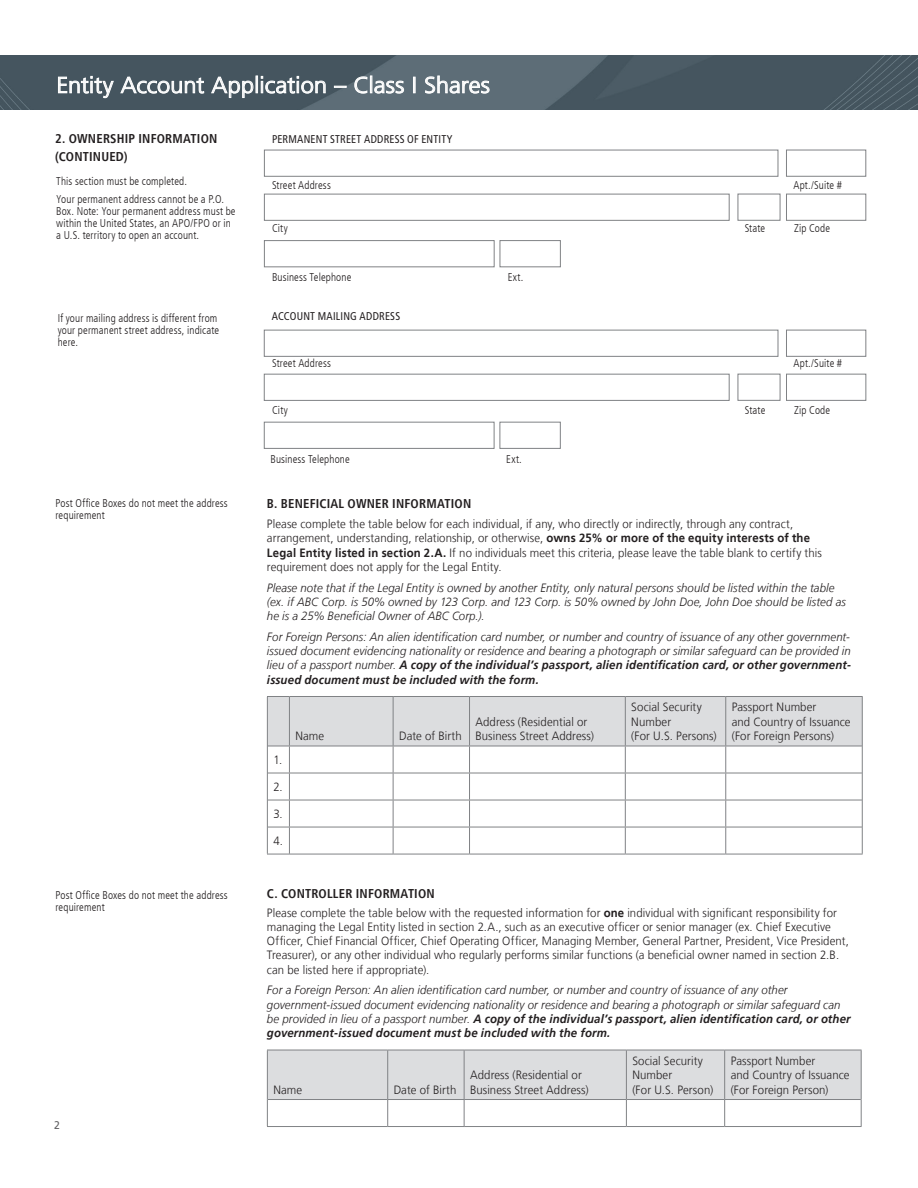
<style>
.page{position:relative;width:918px;height:1188px;background:#fff}
.page>*{position:absolute;margin:0;border:0;box-sizing:border-box;transform-origin:0 0}
.t1{font:300 22.5px "Frutiger LT";color:#fff;scale:1.05 1}
.t2{font:700 condensed 12.75px/18px "Frutiger LT";letter-spacing:.015em;color:#231f20}
.t3{font:300 12px/14.2px "Frutiger LT";letter-spacing:.01em;color:#231f20;scale:.95 1}
.t4{font:italic 300 12px/14.2px "Frutiger LT";letter-spacing:.005em;color:#231f20;scale:.95 1}
.t5{font:300 condensed 11.25px/12px "Frutiger LT";letter-spacing:.015em;color:#231f20}
.t6{font:condensed 11.25px "Frutiger LT";letter-spacing:.02em;color:#231f20}
.t7{font:11.25px "Frutiger LT";color:#5f5f62;scale:.92 1}
.s1{font-weight:700}
</style>
<div class="page">
<img style="left:0;top:55px;width:918px;height:55px">
<svg style="left:58px;top:76px;width:56px;height:22px"></svg>
<svg style="left:121px;top:77px;width:83px;height:16px"></svg>
<svg style="left:211px;top:76px;width:115px;height:22px;background:#748087"></svg>
<svg style="left:334px;top:86px;width:12px;height:2px"></svg>
<svg style="left:355px;top:76px;width:49px;height:17px"></svg>
<svg style="left:413px;top:77px;width:2px;height:16px"></svg>
<svg style="left:425px;top:76px;width:64px;height:17px"></svg>
<div style="left:264px;top:150px;width:514px;height:27px;border:1px solid #808285"></div>
<div style="left:786px;top:150px;width:80px;height:27px;border:1px solid #808285"></div>
<div style="left:264px;top:194px;width:466px;height:27px;border:1px solid #808285"></div>
<div style="left:786px;top:194px;width:80px;height:27px;border:1px solid #808285"></div>
<div style="left:738px;top:194px;width:42px;height:27px;border:1px solid #808285"></div>
<div style="left:264px;top:240px;width:231px;height:27px;border:1px solid #808285"></div>
<div style="left:500px;top:240px;width:61px;height:27px;border:1px solid #808285"></div>
<div style="left:264px;top:330px;width:514px;height:27px;border:1px solid #808285"></div>
<div style="left:786px;top:330px;width:80px;height:27px;border:1px solid #808285"></div>
<div style="left:264px;top:374px;width:466px;height:27px;border:1px solid #808285"></div>
<div style="left:786px;top:374px;width:80px;height:27px;border:1px solid #808285"></div>
<div style="left:738px;top:374px;width:42px;height:27px;border:1px solid #808285"></div>
<div style="left:264px;top:422px;width:230px;height:27px;border:1px solid #808285"></div>
<div style="left:500px;top:422px;width:61px;height:27px;border:1px solid #808285"></div>
<svg style="left:267px;top:696px;width:596px;height:159px"></svg>
<svg style="left:267px;top:1050px;width:595px;height:76px"></svg>
<hr style="left:268px;top:1099px;width:120px;height:1px;background:#808285">
<hr style="left:388px;top:1099px;width:76px;height:1px;background:#808285">
<hr style="left:464px;top:1099px;width:162px;height:1px;background:#808285">
<hr style="left:626px;top:1099px;width:99px;height:1px;background:#808285">
<hr style="left:725px;top:1099px;width:136px;height:1px;background:#808285">
<hr style="left:267px;top:1126px;width:121px;height:1px;background:#808285">
<hr style="left:388px;top:1126px;width:76px;height:1px;background:#808285">
<hr style="left:464px;top:1126px;width:162px;height:1px;background:#808285">
<hr style="left:626px;top:1126px;width:99px;height:1px;background:#808285">
<hr style="left:725px;top:1126px;width:137px;height:1px;background:#808285">
<h1 class="t1" style="left:56px;top:72px;width:414px">Entity Account Application – Class I Shares</h1>
<p class="t2" style="left:55px;top:130px;width:164px">2. OWNERSHIP INFORMATION (CONTINUED)</p>
<p class="t6" style="left:272px;top:132px;width:182px">PERMANENT STREET ADDRESS OF ENTITY</p>
<p class="t5" style="left:272px;top:180px;width:60px">Street Address</p>
<p class="t5" style="left:793px;top:180px;width:50px">Apt./Suite #</p>
<p class="t5" style="left:272px;top:222px;width:17px">City</p>
<p class="t5" style="left:745px;top:222px;width:22px">State</p>
<p class="t5" style="left:794px;top:222px;width:38px">Zip Code</p>
<p class="t5" style="left:272px;top:272px;width:81px">Business Telephone</p>
<p class="t5" style="left:508px;top:272px;width:17px">Ext.</p>
<p class="t5" style="left:56px;top:172px;width:169px;line-height:18.5px">This section must be completed.<br>Your permanent address cannot be a P.O.</p>
<p class="t5" style="left:56px;top:206px;width:181px">Box. Note: Your permanent address must be within the United States, an APO/FPO or in a U.S. territory to open an account.</p>
<p class="t5" style="left:58px;top:312px;width:163px">If your mailing address is different from your permanent street address, indicate here.</p>
<p class="t6" style="left:272px;top:310px;width:130px">ACCOUNT MAILING ADDRESS</p>
<p class="t5" style="left:272px;top:358px;width:60px">Street Address</p>
<p class="t5" style="left:794px;top:358px;width:50px">Apt./Suite #</p>
<p class="t5" style="left:272px;top:405px;width:17px">City</p>
<p class="t5" style="left:745px;top:405px;width:22px">State</p>
<p class="t5" style="left:794px;top:405px;width:38px">Zip Code</p>
<p class="t5" style="left:270px;top:453px;width:81px">Business Telephone</p>
<p class="t5" style="left:506px;top:453px;width:17px">Ext.</p>
<p class="t5" style="left:56px;top:497px;width:174px">Post Office Boxes do not meet the address requirement</p>
<p class="t2" style="left:267px;top:495px;width:206px">B. BENEFICIAL OWNER INFORMATION</p>
<p class="t3" style="left:267px;top:517px;width:586px">Please complete the table below for each individual, if any, who directly or indirectly, through any contract, arrangement, understanding, relationship, or otherwise, <span class="s1">owns 25% or more of the equity interests of the Legal Entity listed in section 2.A.</span> If no individuals meet this criteria, please leave the table blank to certify this requirement does not apply for the Legal Entity.</p>
<p class="t4" style="left:267px;top:581px;width:611px">Please note that if the Legal Entity is owned by another Entity, only natural persons should be listed within the table (ex. if ABC Corp. is 50% owned by 123 Corp. and 123 Corp. is 50% owned by John Doe, John Doe should be listed as he is a 25% Beneficial Owner of ABC Corp.).</p>
<p class="t4" style="left:267px;top:630px;width:616px;text-align:justify">For Foreign Persons: An alien identification card number, or number and country of issuance of any other government&shy;issued document evidencing nationality or residence and bearing a photograph or similar safeguard can be provided in lieu of a passport number. <span class="s1">A copy of the individual’s passport, alien identification card, or other government&shy;issued document must be included with the form.</span></p>
<p class="t5" style="left:56px;top:889px;width:174px">Post Office Boxes do not meet the address requirement</p>
<p class="t7" style="left:54px;top:1119px;width:8px">2</p>
<p class="t3" style="left:273px;top:753px;width:11px">1.</p>
<p class="t3" style="left:273px;top:780px;width:11px">2.</p>
<p class="t3" style="left:273px;top:807px;width:11px">3.</p>
<p class="t3" style="left:273px;top:834px;width:12px">4.</p>
<p class="t3" style="left:295px;top:729px;width:32px">Name</p>
<p class="t3" style="left:399px;top:729px;width:68px">Date of Birth</p>
<p class="t3" style="left:476px;top:715px;width:126px">Address (Residential or<br>Business Street Address)</p>
<p class="t3" style="left:631px;top:700px;width:91px">Social Security<br>Number<br>(For U.S. Persons)</p>
<p class="t3" style="left:732px;top:700px;width:127px">Passport Number<br>and Country of Issuance (For Foreign Persons)</p>
<p class="t2" style="left:267px;top:885px;width:169px">C. CONTROLLER INFORMATION</p>
<p class="t3" style="left:267px;top:906px;width:614px">Please complete the table below with the requested information for <span class="s1">one</span> individual with significant responsibility for managing the Legal Entity listed in section 2.A., such as an executive officer or senior manager (ex. Chief Executive Officer, Chief Financial Officer, Chief Operating Officer, Managing Member, General Partner, President, Vice President, Treasurer), or any other individual who regularly performs similar functions (a beneficial owner named in section 2.B. can be listed here if appropriate).</p>
<p class="t4" style="left:267px;top:983px;width:616px">For a Foreign Person: An alien identification card number, or number and country of issuance of any other government-issued document evidencing nationality or residence and bearing a photograph or similar safeguard can be provided in lieu of a passport number. <span class="s1">A copy of the individual’s passport, alien identification card, or other government-issued document must be included with the form.</span></p>
<p class="t3" style="left:273px;top:1082px;width:32px">Name</p>
<p class="t3" style="left:394px;top:1082px;width:68px">Date of Birth</p>
<p class="t3" style="left:470px;top:1068px;width:126px">Address (Residential or<br>Business Street Address)</p>
<p class="t3" style="left:632px;top:1054px;width:87px">Social Security<br>Number<br>(For U.S. Person)</p>
<p class="t3" style="left:731px;top:1054px;width:127px">Passport Number<br>and Country of Issuance (For Foreign Person)</p>
</div>
